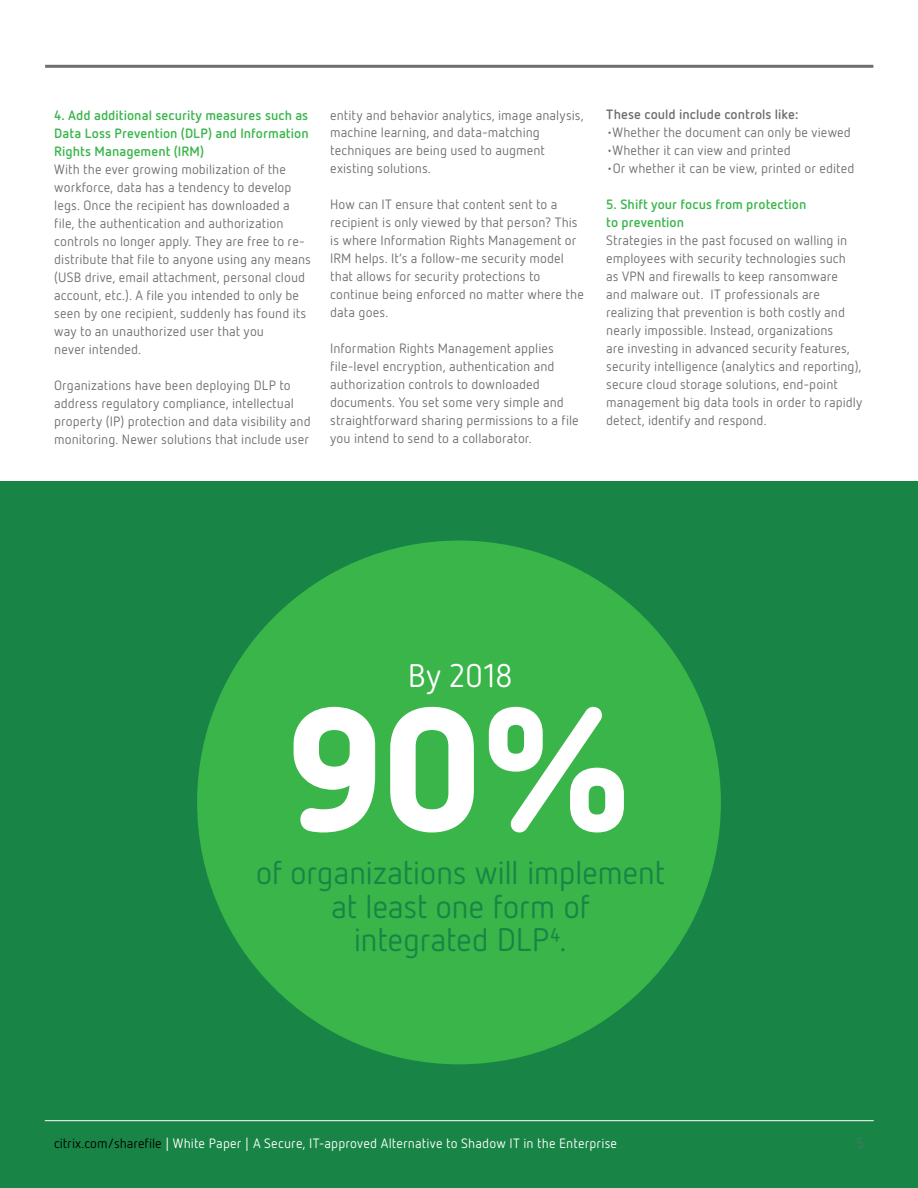
<style>
.page{position:relative;width:918px;height:1188px;background:#fff}
.page>*{position:absolute;margin:0;border:0;box-sizing:border-box;transform-origin:0 0}
.t1{font:900 174.3px "Netto OT";color:#fff}
.t2{font:32.7px/33.3px "Netto OT";letter-spacing:-.015em;color:#188546;text-align:center}
.t3{font:32.7px "Netto OT";color:#fff}
.t4{font:13.5px/18px "Netto OT";letter-spacing:.005em;color:#6d6e71}
.t5{font:700 13.5px/18px "Netto OT";letter-spacing:.005em;color:#39b54a;text-align:justify}
.t6{font:13.5px "Netto OT";letter-spacing:.01em;color:#fff}
.t7{font:700 13.5px "Netto OT";letter-spacing:.005em;color:#6d6e71}
.t8{font:300 13.5px "Netto OT";color:#6d6e71}
.s1{color:#000}
</style>
<div class="page">
<div style="left:0;top:482px;width:918px;height:706px;background:#188546"></div>
<hr style="left:45px;top:65px;width:828px;height:3px;background:#6d6e71">
<hr style="left:45px;top:1120px;width:829px;height:1px;background:#fff">
<div style="left:197px;top:541px;width:524px;height:523px;background:#39b54a;border-radius:50%"></div>
<p class="t5" style="left:54px;top:105px;width:256px">4. Add additional security measures such as Data Loss Prevention (DLP) and Information Rights Management (IRM)</p>
<p class="t4" style="left:54px;top:160px;width:258px">With the ever growing mobilization of the workforce, data has a tendency to develop legs. Once the recipient has downloaded a file, the authentication and authorization controls no longer apply. They are free to re&shy;distribute that file to anyone using any means (USB drive, email attachment, personal cloud account, etc.). A file you intended to only be seen by one recipient, suddenly has found its way to an unauthorized user that you<br>never intended.</p>
<p class="t4" style="left:54px;top:376px;width:258px">Organizations have been deploying DLP to address regulatory compliance, intellectual property (IP) protection and data visibility and monitoring. Newer solutions that include user</p>
<p class="t4" style="left:330px;top:106px;width:255px">entity and behavior analytics, image analysis, machine learning, and data-matching techniques are being used to augment existing solutions.</p>
<p class="t4" style="left:330px;top:196px;width:255px">How can IT ensure that content sent to a recipient is only viewed by that person? This is where Information Rights Management or IRM helps. It’s a follow-me security model that allows for security protections to continue being enforced no matter where the data goes.</p>
<p class="t4" style="left:330px;top:339px;width:250px">Information Rights Management applies file-level encryption, authentication and authorization controls to downloaded documents. You set some very simple and straightforward sharing permissions to a file you intend to send to a collaborator.</p>
<p class="t7" style="left:606px;top:106px;width:194px">These could include controls like:</p>
<p class="t4" style="left:606px;top:123px;width:246px">•Whether the document can only be viewed</p>
<p class="t4" style="left:606px;top:141px;width:186px">•Whether it can view and printed</p>
<p class="t4" style="left:606px;top:159px;width:250px">•Or whether it can be view, printed or edited</p>
<p class="t5" style="left:606px;top:195px;width:202px">5. Shift your focus from protection to prevention</p>
<p class="t4" style="left:606px;top:231px;width:258px">Strategies in the past focused on walling in employees with security technologies such<br>as VPN and firewalls to keep ransomware<br>and malware out. IT professionals are realizing that prevention is both costly and nearly impossible. Instead, organizations<br>are investing in advanced security features, security intelligence (analytics and reporting), secure cloud storage solutions, end-point management big data tools in order to rapidly detect, identify and respond.</p>
<h2 class="t3" style="left:408px;top:655px;width:107px">By 2018</h2>
<h1 class="t1" style="left:286px;top:656px;width:351px">90%</h1>
<h2 class="t2" style="left:256px;top:856px;width:411px">of organizations will implement</h2>
<h2 class="t2" style="left:331px;top:889px;width:260px">at least one form of integrated DLP4.</h2>
<p class="t6" style="left:54px;top:1135px;width:565px"><span class="s1">citrix.com/sharefile</span> | White Paper | A Secure, IT-approved Alternative to Shadow IT in the Enterprise</p>
<p class="t8" style="left:857px;top:1135px;width:9px">5</p>
</div>
